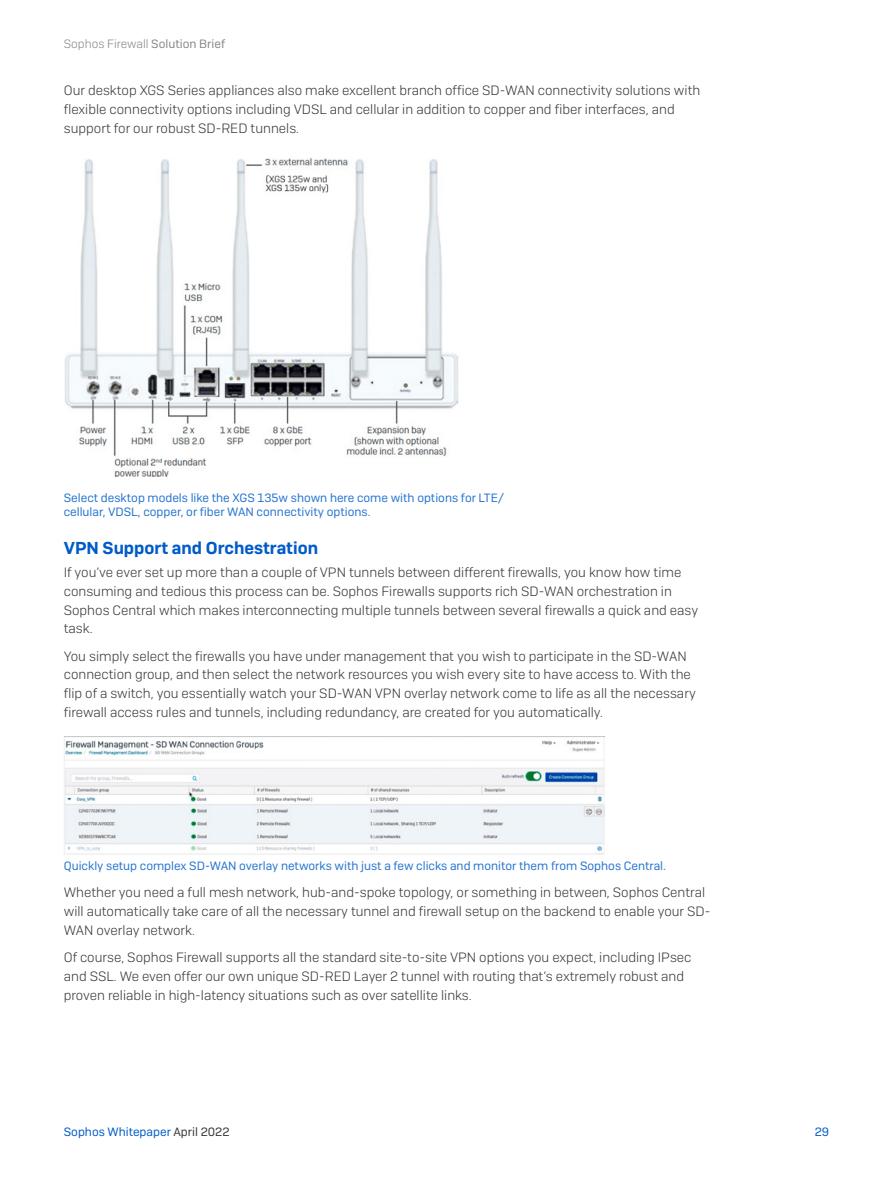
<style>
.page{position:relative;width:893px;height:1191px;background:#fff}
.page>*{position:absolute;margin:0;border:0;box-sizing:border-box;transform-origin:0 0}
.Subheading_2{font:600 17.25px "Sophos Sans";color:#005bc8}
.Body_Copy{font:300 13.5px/18.8px "Sophos Sans";color:#363738}
.t1{font:12px/14.4px "Sophos Sans";color:#2674d0}
.t2{font:300 12px "Sophos Sans";color:#83868b}
.t3{font:12px "Sophos Sans";color:#005bc8}
.s1{font-weight:400}
.s2{color:#363738}
</style>
<div class="page">
<img style="left:65px;top:158px;width:394px;height:318px">
<img style="left:66px;top:740px;width:536px;height:112px">
<div style="left:64px;top:736px;width:540px;height:119px;border:1px solid #f0f2f4"></div>
<p class="t2" style="left:64px;top:36px;width:163px">Sophos Firewall <span class="s1">Solution Brief</span></p>
<p class="Body_Copy" style="left:64px;top:81px;width:638px">Our desktop XGS Series appliances also make excellent branch office SD-WAN connectivity solutions with flexible connectivity options including VDSL and cellular in addition to copper and fiber interfaces, and support for our robust SD-RED tunnels.</p>
<p class="t1" style="left:64px;top:490px;width:442px">Select desktop models like the XGS 135w shown here come with options for LTE/ cellular, VDSL, copper, or fiber WAN connectivity options.</p>
<p class="Subheading_2" style="left:64px;top:537px;width:256px">VPN Support and Orchestration</p>
<p class="Body_Copy" style="left:64px;top:562px;width:636px">If you’ve ever set up more than a couple of VPN tunnels between different firewalls, you know how time consuming and tedious this process can be. Sophos Firewalls supports rich SD-WAN orchestration in Sophos Central which makes interconnecting multiple tunnels between several firewalls a quick and easy task.</p>
<p class="Body_Copy" style="left:64px;top:646px;width:634px">You simply select the firewalls you have under management that you wish to participate in the SD-WAN connection group, and then select the network resources you wish every site to have access to. With the flip of a switch, you essentially watch your SD-WAN VPN overlay network come to life as all the necessary firewall access rules and tunnels, including redundancy, are created for you automatically.</p>
<p class="t1" style="left:64px;top:858px;width:604px">Quickly setup complex SD-WAN overlay networks with just a few clicks and monitor them from Sophos Central.</p>
<p class="Body_Copy" style="left:64px;top:883px;width:648px">Whether you need a full mesh network, hub-and-spoke topology, or something in between, Sophos Central will automatically take care of all the necessary tunnel and firewall setup on the backend to enable your SD-<br>WAN overlay network.</p>
<p class="Body_Copy" style="left:64px;top:947px;width:629px">Of course, Sophos Firewall supports all the standard site-to-site VPN options you expect, including IPsec and SSL. We even offer our own unique SD-RED Layer 2 tunnel with routing that’s extremely robust and proven reliable in high-latency situations such as over satellite links.</p>
<p class="t3" style="left:64px;top:1124px;width:167px">Sophos Whitepaper <span class="s2">April 2022</span></p>
<p class="t3" style="left:815px;top:1124px;width:16px">29</p>
</div>
